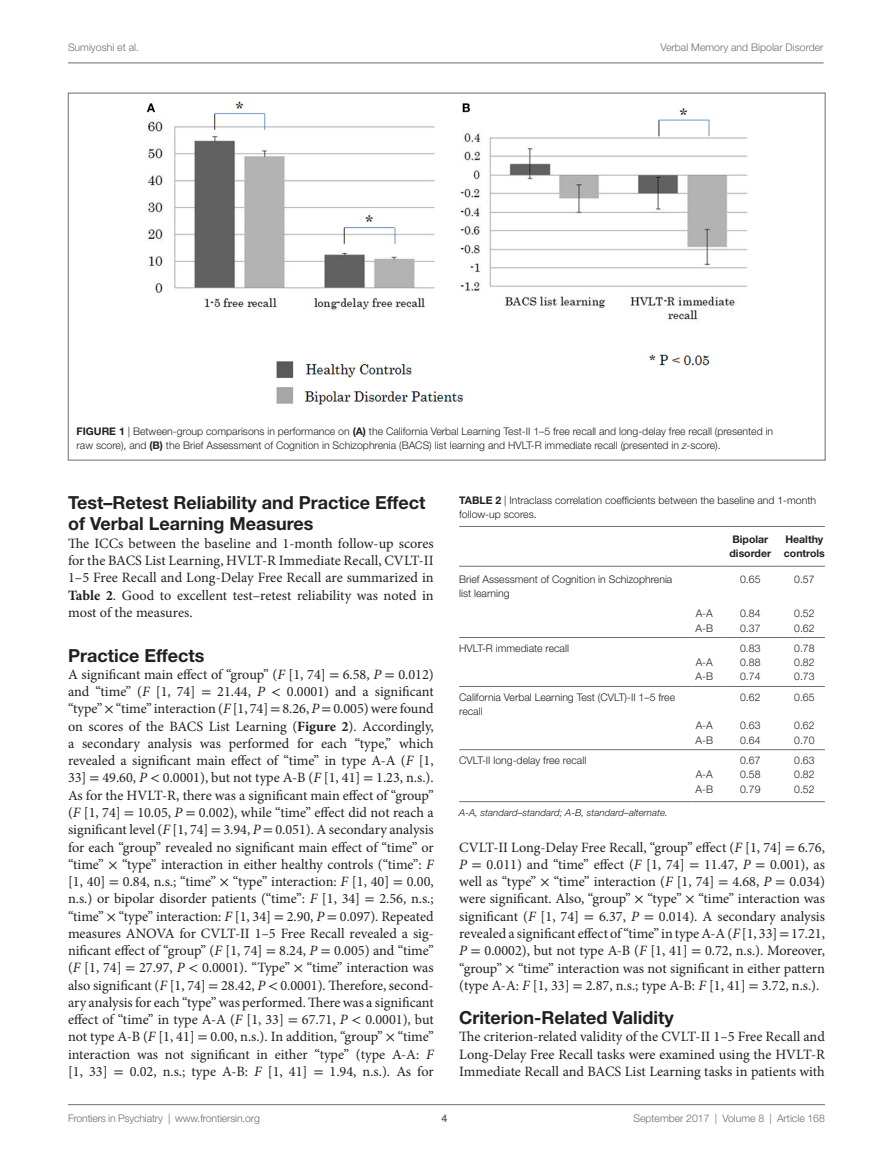
<style>
.page{position:relative;width:893px;height:1170px;background:#fff}
.page>*{position:absolute;margin:0;border:0;box-sizing:border-box;transform-origin:0 0}
.t1{font:700 18px/21px "Helvetica Neue LT Std";color:#231f20}
.t2{font:14.25px/17.2px "Minion Pro";color:#231f20;text-align:justify}
.t3{font:300 10.5px/14.2px "Helvetica Neue LT Std";color:#231f20}
.t4{font:300 10.5px "Helvetica Neue LT Std";color:#6c6d70}
.t5{font:700 10.5px/14.2px "Helvetica Neue LT Std";color:#231f20}
.t6{font:700 10.5px "Helvetica Neue LT Std";color:#6c6d70}
.t7{font:italic 300 9.75px "Helvetica Neue LT Std";color:#231f20}
.s1{font-weight:700}
.s2{font-style:italic}
.s3{font-family:"STIX General"}
</style>
<div class="page">
<hr style="left:459px;top:526px;width:233px;height:1px;background:#6c6d70">
<hr style="left:459px;top:566px;width:233px;height:1px;background:#6c6d70">
<hr style="left:692px;top:526px;width:34px;height:1px;background:#6c6d70">
<hr style="left:692px;top:566px;width:34px;height:1px;background:#6c6d70">
<hr style="left:726px;top:526px;width:58px;height:1px;background:#6c6d70">
<hr style="left:726px;top:566px;width:58px;height:1px;background:#6c6d70">
<hr style="left:784px;top:526px;width:41px;height:1px;background:#6c6d70">
<hr style="left:784px;top:566px;width:41px;height:1px;background:#6c6d70">
<hr style="left:459px;top:801px;width:233px;height:1px;background:#6c6d70">
<hr style="left:692px;top:801px;width:34px;height:1px;background:#6c6d70">
<hr style="left:726px;top:801px;width:58px;height:1px;background:#6c6d70">
<hr style="left:784px;top:801px;width:41px;height:1px;background:#6c6d70">
<hr style="left:459px;top:686px;width:233px;height:1px;background:#6c6d70">
<hr style="left:692px;top:686px;width:34px;height:1px;background:#6c6d70">
<hr style="left:726px;top:686px;width:58px;height:1px;background:#6c6d70">
<hr style="left:784px;top:686px;width:41px;height:1px;background:#6c6d70">
<hr style="left:459px;top:637px;width:233px;height:1px;background:#6c6d70">
<hr style="left:692px;top:637px;width:34px;height:1px;background:#6c6d70">
<hr style="left:726px;top:637px;width:58px;height:1px;background:#6c6d70">
<hr style="left:784px;top:637px;width:41px;height:1px;background:#6c6d70">
<hr style="left:459px;top:749px;width:233px;height:1px;background:#6c6d70">
<hr style="left:692px;top:749px;width:34px;height:1px;background:#6c6d70">
<hr style="left:726px;top:749px;width:58px;height:1px;background:#6c6d70">
<hr style="left:784px;top:749px;width:41px;height:1px;background:#6c6d70">
<img style="left:146px;top:101px;width:602px;height:303px">
<hr style="left:68px;top:63px;width:756px;height:1px;background:#6c6d70">
<hr style="left:68px;top:1104px;width:757px;height:1px;background:#6c6d70">
<p class="t4" style="left:68px;top:41px;width:72px">Sumiyoshi et al.</p>
<p class="t4" style="left:660px;top:41px;width:164px">Verbal Memory and Bipolar Disorder</p>
<p class="t3" style="left:77px;top:423px;width:698px"><span class="s1">FIG URE 1</span> | Between-group comparisons in performance on <span class="s1">(A)</span> the California Verbal Learning Test-II 1–5 free recall and long-delay free recall (presented in raw score), and <span class="s1">(B)</span> the Brief Assessment of Cognition in Schizophrenia (BACS) list learning and HVLT-R immediate recall (presented in <span class="s2">z</span>-score).</p>
<p class="t1" style="left:68px;top:492px;width:359px">Test–Retest Reliability and Practice Effect of Verbal Learning Measures</p>
<p class="t2" style="left:68px;top:534px;width:367px">The ICCs between the baseline and 1-month follow-up scores for the BACS List Learning, HVLT-R Immediate Recall, CVLT-II 1–5 Free Recall and Long-Delay Free Recall are summarized in <span class="s1">Table 2</span>. Good to excellent test–retest reliability was noted in most of the measures.</p>
<p class="t1" style="left:68px;top:644px;width:138px">Practice Effects</p>
<p class="t2" style="left:68px;top:665px;width:367px">A significant main effect of “group” (<span class="s2">F</span> [1, 74] <span class="s3">=</span> 6.58, <span class="s2">P</span> <span class="s3">=</span> 0.012) and “time” (<span class="s2">F</span> [1, 74] <span class="s3">=</span> 21.44, <span class="s2">P</span> <span class="s3">&lt;</span> 0.0001) and a significant “type” <span class="s3">×</span> “time” interaction (<span class="s2">F</span> [1, 74] <span class="s3">=</span> 8.26, <span class="s2">P</span><span class="s3">=</span> 0.005) were found on scores of the BACS List Learning (<span class="s1">Figure 2</span>). Accordingly, a secondary analysis was performed for each “type,” which revealed a significant main effect of “time” in type A-A (<span class="s2">F</span> [1, 33] <span class="s3">=</span> 49.60, <span class="s2">P</span> <span class="s3">&lt;</span> 0.0001), but not type A-B (<span class="s2">F</span> [1, 41] <span class="s3">=</span> 1.23, n.s.).<br>As for the HVLT-R, there was a significant main effect of “group” (<span class="s2">F</span> [1, 74] <span class="s3">=</span> 10.05, <span class="s2">P</span> <span class="s3">=</span> 0.002), while “time” effect did not reach a significant level (<span class="s2">F</span> [1, 74] <span class="s3">=</span> 3.94, <span class="s2">P</span> <span class="s3">=</span> 0.051). A secondary analysis for each “group” revealed no significant main effect of “time” or “time” <span class="s3">×</span> “type” interaction in either healthy controls (“time”: <span class="s2">F </span>[1, 40] <span class="s3">=</span> 0.84, n.s.; “time” <span class="s3">×</span> “type” interaction: <span class="s2">F</span> [1, 40] <span class="s3">=</span> 0.00, n.s.) or bipolar disorder patients (“time”: <span class="s2">F</span> [1, 34] <span class="s3">=</span> 2.56, n.s.; “time” <span class="s3">×</span> “type” interaction: <span class="s2">F</span> [1, 34] <span class="s3">=</span> 2.90, <span class="s2">P</span> <span class="s3">=</span> 0.097). Repeated measures ANOVA for CVLT-II 1–5 Free Recall revealed a sig&shy;nificant effect of “group” (<span class="s2">F</span> [1, 74] <span class="s3">=</span> 8.24, <span class="s2">P</span> <span class="s3">=</span> 0.005) and “time” (<span class="s2">F</span> [1, 74] <span class="s3">=</span> 27.97, <span class="s2">P</span> <span class="s3">&lt;</span> 0.0001). “Type” <span class="s3">×</span> “time” interaction was also significant (<span class="s2">F</span> [1, 74] <span class="s3">=</span> 28.42, <span class="s2">P</span> <span class="s3">&lt;</span> 0.0001). Therefore, second&shy;ary analysis for each “type” was performed. There was a significant effect of “time” in type A-A (<span class="s2">F</span> [1, 33] <span class="s3">=</span> 67.71, <span class="s2">P</span> <span class="s3">&lt;</span> 0.0001), but not type A-B (<span class="s2">F</span> [1, 41] <span class="s3">=</span> 0.00, n.s.). In addition, “group” <span class="s3">×</span> “time” interaction was not significant in either “type” (type A-A: <span class="s2">F </span>[1, 33] <span class="s3">=</span> 0.02, n.s.; type A-B: <span class="s2">F</span> [1, 41] <span class="s3">=</span> 1.94, n.s.). As for</p>
<p class="t3" style="left:459px;top:492px;width:358px"><span class="s1">TABLE 2</span> | Intraclass correlation coefficients between the baseline and 1-month follow-up scores.</p>
<p class="t5" style="left:729px;top:532px;width:43px">Bipolar disorder</p>
<p class="t5" style="left:784px;top:532px;width:43px">Healthy controls</p>
<p class="t3" style="left:459px;top:571px;width:215px">Brief Assessment of Cognition in Schizophrenia list learning</p>
<p class="t3" style="left:740px;top:571px;width:22px">0.65</p>
<p class="t3" style="left:794px;top:571px;width:22px">0.57</p>
<p class="t3" style="left:696px;top:606px;width:19px">A-A</p>
<p class="t3" style="left:740px;top:606px;width:22px">0.84</p>
<p class="t3" style="left:794px;top:606px;width:22px">0.52</p>
<p class="t3" style="left:695px;top:620px;width:19px">A-B</p>
<p class="t3" style="left:740px;top:620px;width:22px">0.37</p>
<p class="t3" style="left:794px;top:620px;width:22px">0.62</p>
<p class="t3" style="left:459px;top:640px;width:111px">HVLT-R immediate recall</p>
<p class="t3" style="left:740px;top:640px;width:22px">0.83</p>
<p class="t3" style="left:794px;top:640px;width:22px">0.78</p>
<p class="t3" style="left:696px;top:655px;width:19px">A-A</p>
<p class="t3" style="left:740px;top:655px;width:22px">0.88</p>
<p class="t3" style="left:794px;top:655px;width:22px">0.82</p>
<p class="t3" style="left:695px;top:669px;width:19px">A-B</p>
<p class="t3" style="left:740px;top:669px;width:22px">0.74</p>
<p class="t3" style="left:794px;top:669px;width:22px">0.73</p>
<p class="t3" style="left:459px;top:689px;width:217px">California Verbal Learning Test (CVLT)-II 1–5 free recall</p>
<p class="t3" style="left:740px;top:689px;width:22px">0.62</p>
<p class="t3" style="left:794px;top:689px;width:22px">0.65</p>
<p class="t3" style="left:696px;top:718px;width:19px">A-A</p>
<p class="t3" style="left:740px;top:718px;width:22px">0.63</p>
<p class="t3" style="left:794px;top:718px;width:22px">0.62</p>
<p class="t3" style="left:695px;top:732px;width:19px">A-B</p>
<p class="t3" style="left:740px;top:732px;width:22px">0.64</p>
<p class="t3" style="left:794px;top:732px;width:22px">0.70</p>
<p class="t3" style="left:459px;top:753px;width:129px">CVLT-II long-delay free recall</p>
<p class="t3" style="left:740px;top:753px;width:22px">0.67</p>
<p class="t3" style="left:794px;top:753px;width:22px">0.63</p>
<p class="t3" style="left:696px;top:767px;width:19px">A-A</p>
<p class="t3" style="left:740px;top:767px;width:22px">0.58</p>
<p class="t3" style="left:794px;top:767px;width:22px">0.82</p>
<p class="t3" style="left:695px;top:781px;width:19px">A-B</p>
<p class="t3" style="left:740px;top:781px;width:22px">0.79</p>
<p class="t3" style="left:794px;top:781px;width:22px">0.52</p>
<p class="t7" style="left:459px;top:806px;width:210px">A-A, standard–standard; A-B, standard–alternate.</p>
<p class="t2" style="left:459px;top:838px;width:367px">CVLT-II Long-Delay Free Recall, “group” effect (<span class="s2">F</span> [1, 74] <span class="s3">=</span> 6.76, <span class="s2">P</span> <span class="s3">=</span> 0.011) and “time” effect (<span class="s2">F</span> [1, 74] <span class="s3">=</span> 11.47, <span class="s2">P</span> <span class="s3">=</span> 0.001), as well as “type” <span class="s3">×</span> “time” interaction (<span class="s2">F</span> [1, 74] <span class="s3">=</span> 4.68, <span class="s2">P</span> <span class="s3">=</span> 0.034) were significant. Also, “group” <span class="s3">×</span> “type” <span class="s3">×</span> “time” interaction was significant (<span class="s2">F</span> [1, 74] <span class="s3">=</span> 6.37, <span class="s2">P</span> <span class="s3">=</span> 0.014). A secondary analysis revealed a significant effect of “time” in type A-A (<span class="s2">F</span> [1, 33] <span class="s3">=</span> 17.21, <span class="s2">P</span> <span class="s3">=</span> 0.0002), but not type A-B (<span class="s2">F</span> [1, 41] <span class="s3">=</span> 0.72, n.s.). Moreover, “group” <span class="s3">×</span> “time” interaction was not significant in either pattern (type A-A: <span class="s2">F</span> [1, 33] <span class="s3">=</span> 2.87, n.s.; type A-B: <span class="s2">F</span> [1, 41] <span class="s3">=</span> 3.72, n.s.).</p>
<p class="t1" style="left:459px;top:1006px;width:216px">Criterion-Related Validity</p>
<p class="t2" style="left:459px;top:1028px;width:367px">The criterion-related validity of the CVLT-II 1–5 Free Recall and Long-Delay Free Recall tasks were examined using the HVLT-R Immediate Recall and BACS List Learning tasks in patients with</p>
<p class="t4" style="left:68px;top:1111px;width:193px">Frontiers in Psychiatry | www.frontiersin.org</p>
<p class="t4" style="left:633px;top:1111px;width:193px">September 2017 | Volume 8 | Article 168</p>
<p class="t6" style="left:441px;top:1111px;width:7px">4</p>
</div>
